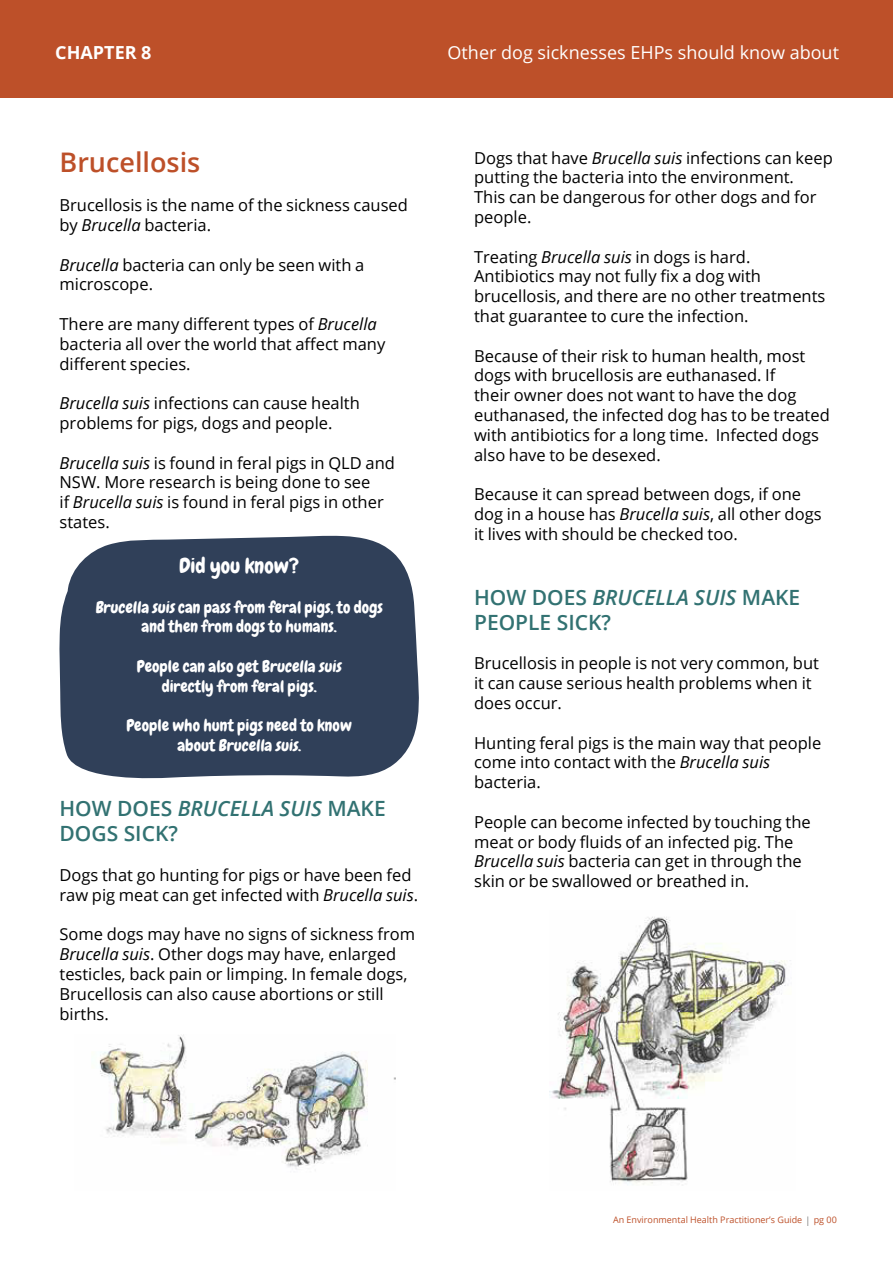
<style>
.page{position:relative;width:893px;height:1263px;background:#fff}
.page>*{position:absolute;margin:0;border:0;box-sizing:border-box;transform-origin:0 0}
.t1{font:600 27px "Open Sans";color:#bd5029}
.t2{font:600 21px/25.2px "Open Sans";color:#327272}
.t3{font:21px "Chewy";color:#fff}
.t4{font:18px "Open Sans";color:#fff}
.t5{font:700 18px "Open Sans";color:#fff}
.t6{font:16.5px/19.8px "Open Sans";color:#000}
.t7{font:16.5px/19.8px "Chewy";color:#fff;text-align:center}
.t8{font:9px "Open Sans";color:#bd5029}
.s1{font-style:italic}
</style>
<div class="page">
<svg style="left:59px;top:535px;width:360px;height:244px;background:#3f4e65"></svg>
<div style="left:0;top:0;width:893px;height:98px;background:#bd5029"></div>
<img style="left:99px;top:1034px;width:296px;height:135px">
<img style="left:550px;top:916px;width:241px;height:270px">
<p class="t5" style="left:55px;top:42px;width:98px">CHAPTER 8</p>
<p class="t4" style="left:448px;top:45px;width:393px">Other dog sicknesses EHPs should know about</p>
<h1 class="t1" style="left:60px;top:151px;width:142px">Brucellosis</h1>
<p class="t6" style="left:60px;top:197px;width:350px">Brucellosis is the name of the sickness caused by <span class="s1">Brucella</span> bacteria.</p>
<p class="t6" style="left:60px;top:256px;width:306px"><span class="s1">Brucella</span> bacteria can only be seen with a microscope.</p>
<p class="t6" style="left:60px;top:314px;width:327px">There are many different types of <span class="s1">Brucella </span>bacteria all over the world that affect many different species.</p>
<p class="t6" style="left:60px;top:395px;width:302px"><span class="s1">Brucella suis</span> infections can cause health problems for pigs, dogs and people.</p>
<p class="t6" style="left:60px;top:454px;width:337px"><span class="s1">Brucella suis</span> is found in feral pigs in QLD and NSW. More research is being done to see<br>if <span class="s1">Brucella suis</span> is found in feral pigs in other states.</p>
<p class="t3" style="left:179px;top:557px;width:122px">Did you know?</p>
<p class="t7" style="left:95px;top:599px;width:289px">Brucella suis can pass from feral pigs, to dogs and then from dogs to humans.</p>
<p class="t7" style="left:137px;top:658px;width:206px">People can also get Brucella suis directly from feral pigs.</p>
<p class="t7" style="left:126px;top:718px;width:227px">People who hunt pigs need to know about Brucella suis.</p>
<p class="t2" style="left:60px;top:798px;width:328px">HOW DOES <span class="s1">BRUCELLA SUIS</span> MAKE<br>DOGS SICK?</p>
<p class="t6" style="left:60px;top:867px;width:360px">Dogs that go hunting for pigs or have been fed raw pig meat can get infected with <span class="s1">Brucella suis</span>.</p>
<p class="t6" style="left:60px;top:926px;width:357px">Some dogs may have no signs of sickness from <span class="s1">Brucella suis</span>. Other dogs may have, enlarged testicles, back pain or limping. In female dogs, Brucellosis can also cause abortions or still births.</p>
<p class="t6" style="left:474px;top:149px;width:360px">Dogs that have <span class="s1">Brucella suis</span> infections can keep putting the bacteria into the environment.<br>This can be dangerous for other dogs and for people.</p>
<p class="t6" style="left:474px;top:248px;width:353px">Treating <span class="s1">Brucella suis</span> in dogs is hard.<br>Antibiotics may not fully fix a dog with brucellosis, and there are no other treatments that guarantee to cure the infection.</p>
<p class="t6" style="left:474px;top:347px;width:357px">Because of their risk to human health, most dogs with brucellosis are euthanased. If<br>their owner does not want to have the dog euthanased, the infected dog has to be treated with antibiotics for a long time. Infected dogs also have to be desexed.</p>
<p class="t6" style="left:474px;top:486px;width:349px">Because it can spread between dogs, if one dog in a house has <span class="s1">Brucella suis</span>, all other dogs it lives with should be checked too.</p>
<p class="t2" style="left:474px;top:586px;width:328px">HOW DOES <span class="s1">BRUCELLA SUIS</span> MAKE<br>PEOPLE SICK?</p>
<p class="t6" style="left:474px;top:655px;width:346px">Brucellosis in people is not very common, but it can cause serious health problems when it does occur.</p>
<p class="t6" style="left:474px;top:734px;width:349px">Hunting feral pigs is the main way that people come into contact with the <span class="s1">Brucella suis </span>bacteria.</p>
<p class="t6" style="left:474px;top:814px;width:338px">People can become infected by touching the meat or body fluids of an infected pig. The <span class="s1">Brucella suis</span> bacteria can get in through the skin or be swallowed or breathed in.</p>
<p class="t8" style="left:613px;top:1216px;width:191px">An Environmental Health Practitioner’s Guide</p>
<p class="t8" style="left:814px;top:1216px;width:25px">pg 00</p>
</div>
